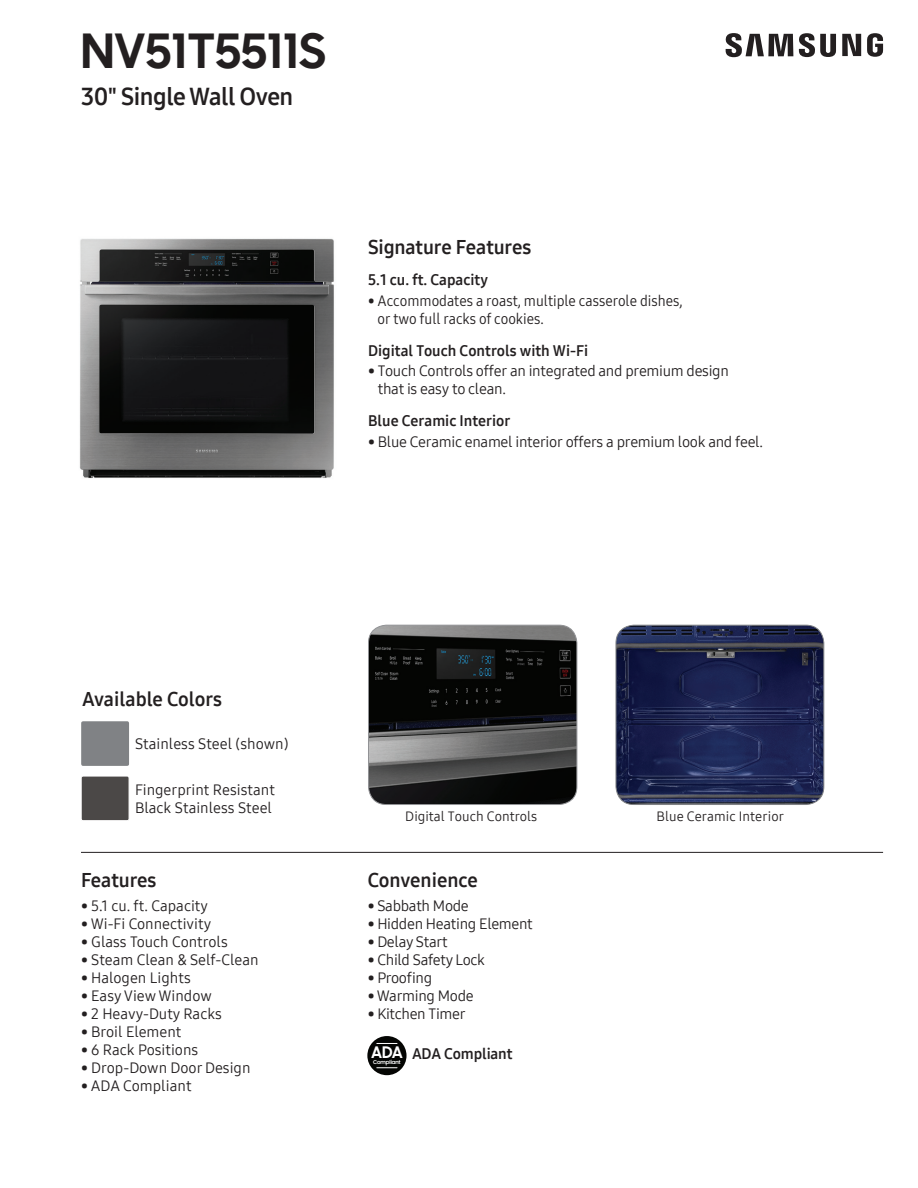
<style>
.page{position:relative;width:918px;height:1188px;background:#fff}
.page>*{position:absolute;margin:0;border:0;box-sizing:border-box;transform-origin:0 0}
.t1{font:700 48px "Samsung Sharp Sans";color:#231f20}
.t2{font:24px "Samsung One 700";letter-spacing:-.02em;color:#231f20}
.t3{font:19.5px "Samsung One 700";color:#231f20}
.t4{font:15px/18px "Samsung One 400";letter-spacing:-.01em;color:#231f20}
.t5{font:15px "Samsung One 700";color:#231f20}
.t6{font:15px/18px "Samsung One 400 C";color:#231f20}
.t7{font:13.5px "Samsung One 400";color:#231f20}
.t8{font:700 5.25px "Samsung Sharp Sans";color:#fff}
.s1{font-family:"Samsung Sharp Sans";font-weight:700;font-size:16.2px;color:#fff}
</style>
<div class="page">
<svg style="left:726px;top:33px;width:157px;height:24px"></svg>
<div style="left:81px;top:721px;width:48px;height:45px;background:#808285;border-radius:2px"></div>
<div style="left:81px;top:776px;width:48px;height:45px;background:#4b4847;border-radius:2px"></div>
<div style="left:81px;top:776px;width:48px;height:45px;border:1px solid #fff;border-radius:2px"></div>
<img style="left:79px;top:238px;width:255px;height:241px">
<div style="left:367px;top:1036px;width:40px;height:39px;background:#040503;border-radius:50%"></div>
<svg style="left:377px;top:1043px;width:20px;height:1px"></svg>
<svg style="left:377px;top:1067px;width:20px;height:1px"></svg>
<img style="left:368px;top:625px;width:209px;height:180px">
<div style="left:368px;top:625px;width:209px;height:180px;border:1px solid #919295;border-radius:18px"></div>
<hr style="left:81px;top:852px;width:802px;height:1px;background:#231f20">
<img style="left:616px;top:625px;width:208px;height:180px">
<div style="left:616px;top:625px;width:208px;height:180px;border:1px solid #808285;border-radius:18px"></div>
<h1 class="t1" style="left:81px;top:15px;width:247px">NV51T5511S</h1>
<h2 class="t2" style="left:81px;top:80px;width:214px">30" Single Wall Oven</h2>
<h3 class="t3" style="left:368px;top:234px;width:165px">Signature Features</h3>
<p class="t5" style="left:368px;top:270px;width:121px">5.1 cu. ft. Capacity</p>
<p class="t6" style="left:378px;top:292px;width:307px;text-indent:-9px">• Accommodates a roast, multiple casserole dishes, or two full racks of cookies.</p>
<p class="t5" style="left:368px;top:340px;width:222px">Digital Touch Controls with Wi-Fi</p>
<p class="t4" style="left:378px;top:362px;width:353px;text-indent:-10px">• Touch Controls offer an integrated and premium design that is easy to clean.</p>
<p class="t5" style="left:368px;top:410px;width:144px">Blue Ceramic Interior</p>
<p class="t4" style="left:368px;top:432px;width:396px">• Blue Ceramic enamel interior offers a premium look and feel.</p>
<h3 class="t3" style="left:82px;top:686px;width:142px">Available Colors</h3>
<p class="t4" style="left:135px;top:734px;width:155px">Stainless Steel (shown)</p>
<p class="t4" style="left:135px;top:781px;width:141px">Fingerprint Resistant<br>Black Stainless Steel</p>
<h3 class="t3" style="left:81px;top:867px;width:77px">Features</h3>
<p class="t4" style="left:81px;top:897px;width:129px">• 5.1 cu. ft. Capacity</p>
<p class="t4" style="left:81px;top:915px;width:132px">• Wi-Fi Connectivity</p>
<p class="t4" style="left:81px;top:933px;width:148px">• Glass Touch Controls</p>
<p class="t4" style="left:81px;top:951px;width:179px">• Steam Clean &amp; Self-Clean</p>
<p class="t4" style="left:81px;top:969px;width:111px">• Halogen Lights</p>
<p class="t4" style="left:81px;top:987px;width:132px">• Easy View Window</p>
<p class="t4" style="left:81px;top:1005px;width:142px">• 2 Heavy-Duty Racks</p>
<p class="t4" style="left:81px;top:1023px;width:102px">• Broil Element</p>
<p class="t4" style="left:81px;top:1041px;width:119px">• 6 Rack Positions</p>
<p class="t4" style="left:81px;top:1059px;width:171px">• Drop-Down Door Design</p>
<p class="t4" style="left:81px;top:1077px;width:112px">• ADA Compliant</p>
<p class="t7" style="left:405px;top:807px;width:134px">Digital Touch Controls</p>
<h3 class="t3" style="left:368px;top:867px;width:112px">Convenience</h3>
<p class="t4" style="left:368px;top:897px;width:103px">• Sabbath Mode</p>
<p class="t4" style="left:368px;top:915px;width:167px">• Hidden Heating Element</p>
<p class="t4" style="left:368px;top:933px;width:82px">• Delay Start</p>
<p class="t4" style="left:368px;top:951px;width:119px">• Child Safety Lock</p>
<p class="t4" style="left:368px;top:969px;width:66px">• Proofing</p>
<p class="t4" style="left:368px;top:987px;width:107px">• Warming Mode</p>
<p class="t4" style="left:368px;top:1005px;width:99px">• Kitchen Timer</p>
<p class="t5" style="left:371px;top:1044px;width:143px"><span class="s1">ADA</span> ADA Compliant</p>
<p class="t8" style="left:373px;top:1058px;width:29px">Compliant</p>
<p class="t7" style="left:656px;top:807px;width:129px">Blue Ceramic Interior</p>
</div>
